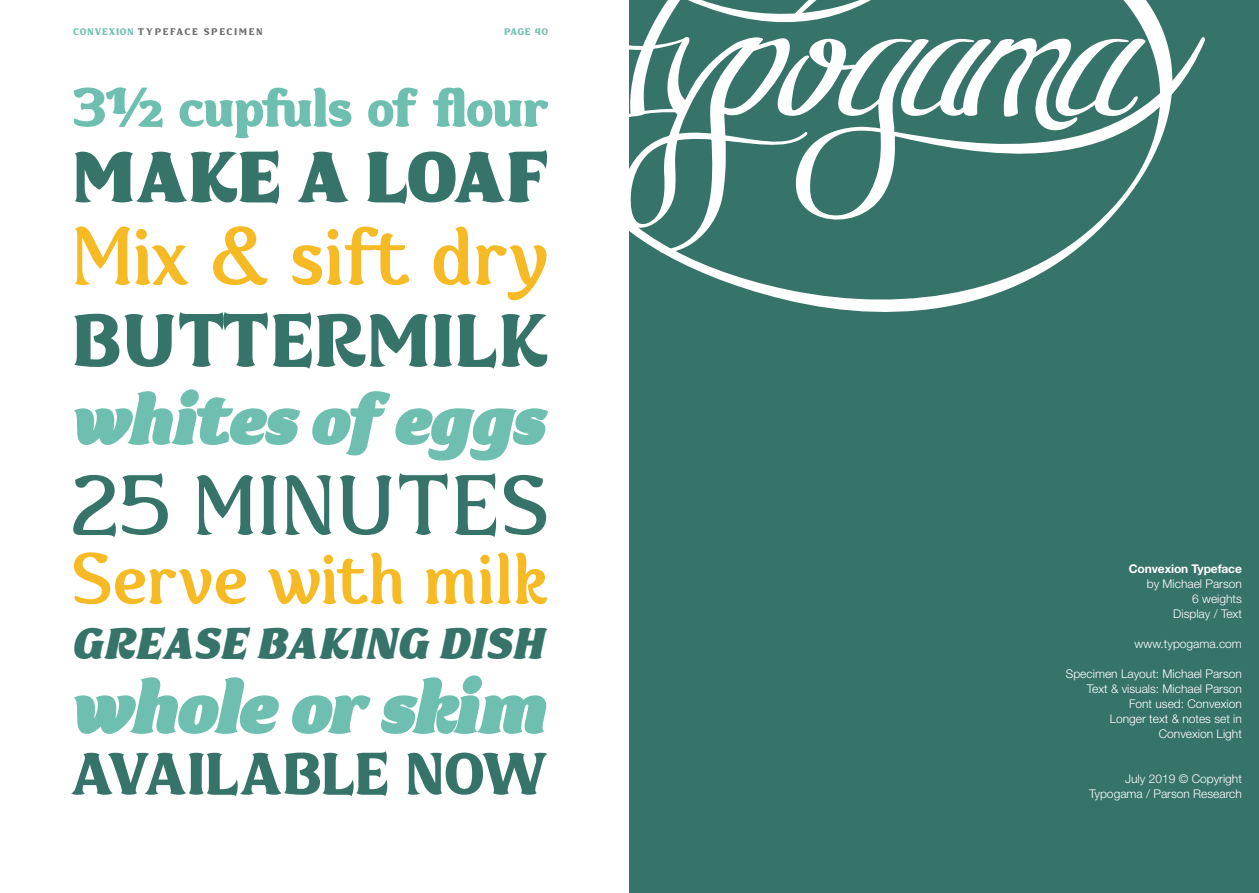
<style>
.page{position:relative;width:1259px;height:893px;background:#fff}
.page>*{position:absolute;margin:0;border:0;box-sizing:border-box;transform-origin:0 0}
.t1{font:300 86.4px "Convexion";letter-spacing:.07em;color:#367369}
.t2{font:300 84.6px "Convexion";letter-spacing:.025em;color:#f5ba24}
.t3{font:italic 700 81.75px "Convexion";letter-spacing:-.02em;color:#6ebfb0}
.t4{font:italic 700 77.7px "Convexion";letter-spacing:-.01em;color:#6ebfb0}
.t5{font:76.5px "Convexion";letter-spacing:.05em;color:#367369}
.t6{font:300 74.4px "Convexion";letter-spacing:.04em;color:#f5ba24}
.t7{font:700 73.5px "Convexion";letter-spacing:.025em;color:#367369}
.t8{font:60.75px "Convexion";letter-spacing:.03em;color:#367369}
.t9{font:56.7px "Convexion";letter-spacing:.01em;color:#6ebfb0}
.t10{font:italic 700 45px "Convexion";letter-spacing:.045em;color:#367369}
.t11{font:300 12px/15px "Helvetica Neue LT";color:#fff;text-align:right}
.t12{font:700 12px "Helvetica Neue LT";letter-spacing:-.01em;color:#fff}
.t13{font:9.75px "Convexion";letter-spacing:.215em;color:#6d6e71}
.t14{font:9.75px "Convexion";letter-spacing:.09em;color:#6ebfb0}
.s1{color:#6ebfb0}
</style>
<div class="page">
<div style="left:629px;top:0;width:630px;height:893px;background:#367369"></div>
<svg style="left:629px;top:0;width:576px;height:312px"></svg>
<p class="t13" style="left:74px;top:26px;width:190px"><span class="s1">CONVEXION</span> TYPEFACE SPECIMEN</p>
<p class="t14" style="left:504px;top:26px;width:45px">PAGE 40</p>
<h3 class="t9" style="left:74px;top:76px;width:476px">3½ cupfuls of flour</h3>
<h3 class="t7" style="left:73px;top:136px;width:475px">MAKE A LOAF</h3>
<h2 class="t2" style="left:74px;top:209px;width:475px">Mix &amp; sift dry</h2>
<h3 class="t5" style="left:73px;top:298px;width:476px">BUTTERMILK</h3>
<h3 class="t4" style="left:69px;top:374px;width:477px">whites of eggs</h3>
<h1 class="t1" style="left:73px;top:457px;width:475px">25 MINUTES</h1>
<h3 class="t6" style="left:74px;top:537px;width:475px">Serve with milk</h3>
<h3 class="t10" style="left:73px;top:618px;width:471px">GREASE BAKING DISH</h3>
<h3 class="t3" style="left:69px;top:660px;width:479px">whole or skim</h3>
<h3 class="t8" style="left:71px;top:740px;width:478px">AVAILABLE NOW</h3>
<p class="t12" style="left:1128px;top:561px;width:115px">Convexion Typeface</p>
<p class="t11" style="left:1146px;top:576px;width:97px">by Michael Parson<br>6 weights<br>Display / Text</p>
<p class="t11" style="left:1134px;top:636px;width:109px">www.typogama.com</p>
<p class="t11" style="left:1066px;top:666px;width:178px">Specimen Layout: Michael Parson<br>Text &amp; visuals: Michael Parson<br>Font used: Convexion<br>Longer text &amp; notes set in<br>Convexion Light</p>
<p class="t11" style="left:1089px;top:771px;width:154px">July 2019 © Copyright<br>Typogama / Parson Research</p>
</div>
